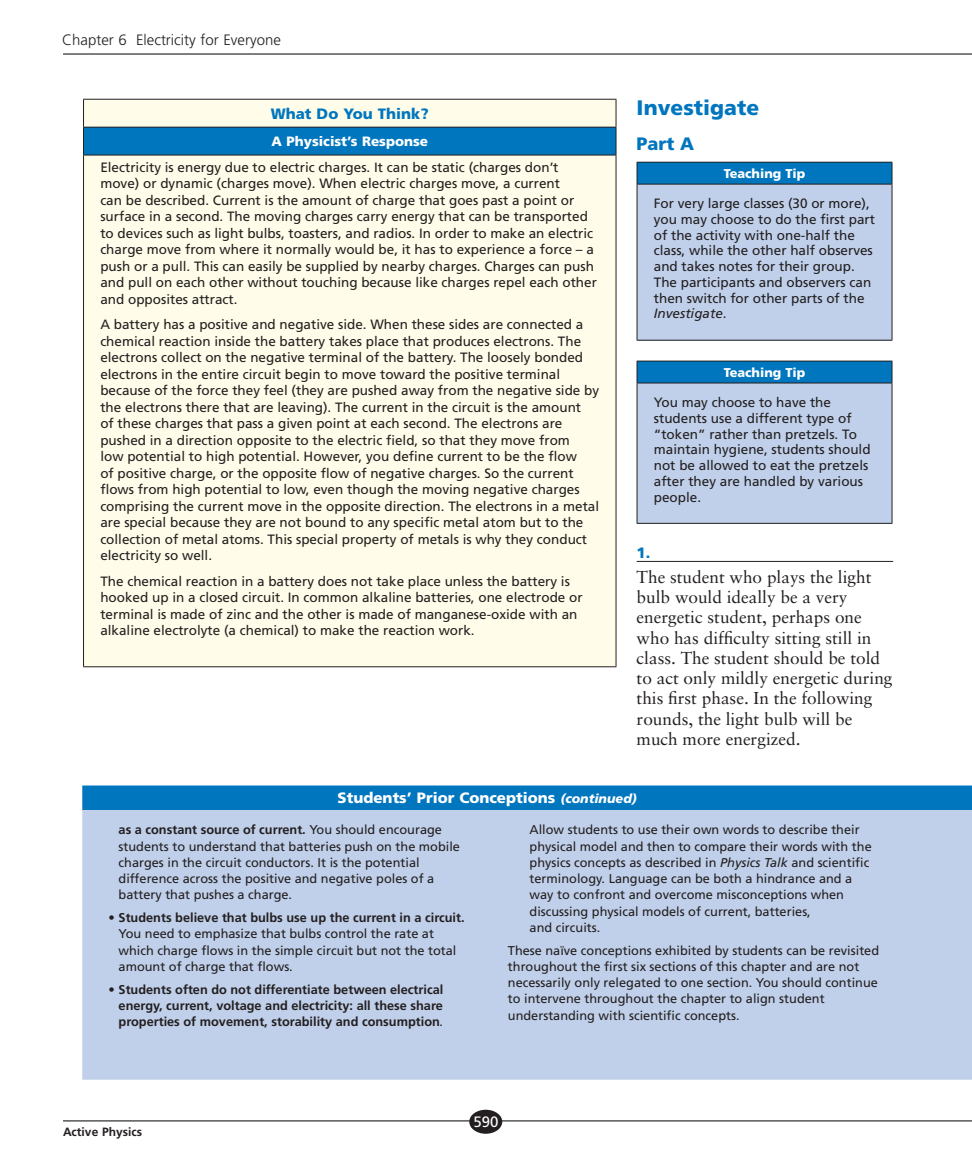
<style>
.page{position:relative;width:972px;height:1175px;background:#fff}
.page>*{position:absolute;margin:0;border:0;box-sizing:border-box;transform-origin:0 0}
.t1{font:900 21px "Frutiger";color:#0076be}
.t2{font:900 18px "Frutiger";color:#0076be}
.t3{font:17.25px/20.2px "Sabon";color:#231f20}
.t4{font:900 15px "Frutiger";color:#fff}
.t5{font:300 15px "Frutiger";color:#231f20}
.t6{font:900 15px "Frutiger";color:#0076be}
.t7{font:15px "Frutiger";color:#fff}
.t8{font:13.5px/16.5px "Frutiger";color:#231f20}
.t9{font:900 13.5px "Frutiger";color:#fff}
.t10{font:12.75px/16.2px "Frutiger";color:#231f20}
.t11{font:700 12.75px/16.2px "Frutiger";color:#231f20;text-align:justify}
.t12{font:900 12.75px "Frutiger";color:#fff}
.t13{font:700 12px "Frutiger";color:#231f20}
.s1{font-style:italic}
.s2{font-style:italic;font-size:12.75px}
.s3{font-weight:700}
.s4{font-weight:400;font-style:italic}
</style>
<div class="page">
<hr style="left:63px;top:54px;width:909px;height:1px;background:#000">
<hr style="left:63px;top:1120px;width:909px;height:1px;background:#000">
<div style="left:469px;top:1109px;width:33px;height:24px;background:#231f20;border-radius:50%"></div>
<hr style="left:637px;top:561px;width:256px;height:1px;background:#231f20">
<div style="left:637px;top:162px;width:255px;height:22px;background:#0076be"></div>
<div style="left:637px;top:184px;width:255px;height:156px;background:#c0d0ea"></div>
<svg style="left:892px;top:163px;width:1px;height:21px"></svg>
<hr style="left:637px;top:184px;width:255px;height:1px;background:#231f20">
<hr style="left:637px;top:184px;width:1px;height:156px;background:#231f20">
<hr style="left:892px;top:184px;width:1px;height:156px;background:#231f20">
<hr style="left:637px;top:162px;width:255px;height:1px;background:#231f20">
<svg style="left:637px;top:163px;width:1px;height:21px"></svg>
<hr style="left:637px;top:340px;width:255px;height:1px;background:#231f20">
<div style="left:637px;top:361px;width:255px;height:22px;background:#0076be"></div>
<div style="left:637px;top:383px;width:255px;height:140px;background:#c0d0ea"></div>
<svg style="left:892px;top:361px;width:1px;height:21px"></svg>
<hr style="left:637px;top:382px;width:255px;height:1px;background:#231f20">
<hr style="left:637px;top:383px;width:1px;height:140px;background:#231f20">
<hr style="left:892px;top:383px;width:1px;height:140px;background:#231f20">
<hr style="left:637px;top:361px;width:255px;height:1px;background:#231f20">
<svg style="left:637px;top:361px;width:1px;height:21px"></svg>
<hr style="left:637px;top:523px;width:255px;height:1px;background:#231f20">
<div style="left:82px;top:785px;width:890px;height:25px;background:#0076be"></div>
<div style="left:82px;top:810px;width:890px;height:269px;background:#c0d0ea"></div>
<div style="left:84px;top:100px;width:532px;height:566px;background:#fffde9"></div>
<div style="left:84px;top:127px;width:532px;height:28px;background:#0076be"></div>
<hr style="left:83px;top:155px;width:1px;height:511px;background:#231f20">
<hr style="left:616px;top:155px;width:1px;height:511px;background:#231f20">
<hr style="left:83px;top:99px;width:533px;height:1px;background:#231f20">
<hr style="left:83px;top:127px;width:533px;height:1px;background:#231f20">
<svg style="left:83px;top:100px;width:1px;height:55px"></svg>
<svg style="left:616px;top:100px;width:1px;height:55px"></svg>
<hr style="left:83px;top:155px;width:533px;height:1px;background:#231f20">
<hr style="left:83px;top:666px;width:533px;height:1px;background:#231f20">
<p class="t5" style="left:62px;top:31px;width:220px">Chapter 6 Electricity for Everyone</p>
<p class="t6" style="left:271px;top:105px;width:160px">What Do You Think?</p>
<p class="t9" style="left:271px;top:133px;width:158px">A Physicist’s Response</p>
<p class="t8" style="left:100px;top:158px;width:498px">Electricity is energy due to electric charges. It can be static (charges don’t move) or dynamic (charges move). When electric charges move, a current<br>can be described. Current is the amount of charge that goes past a point or surface in a second. The moving charges carry energy that can be transported to devices such as light bulbs, toasters, and radios. In order to make an electric charge move from where it normally would be, it has to experience a force – a push or a pull. This can easily be supplied by nearby charges. Charges can push and pull on each other without touching because like charges repel each other and opposites attract.</p>
<p class="t8" style="left:100px;top:316px;width:500px">A battery has a positive and negative side. When these sides are connected a chemical reaction inside the battery takes place that produces electrons. The electrons collect on the negative terminal of the battery. The loosely bonded electrons in the entire circuit begin to move toward the positive terminal because of the force they feel (they are pushed away from the negative side by the electrons there that are leaving). The current in the circuit is the amount<br>of these charges that pass a given point at each second. The electrons are pushed in a direction opposite to the electric field, so that they move from<br>low potential to high potential. However, you define current to be the flow<br>of positive charge, or the opposite flow of negative charges. So the current flows from high potential to low, even though the moving negative charges comprising the current move in the opposite direction. The electrons in a metal are special because they are not bound to any specific metal atom but to the collection of metal atoms. This special property of metals is why they conduct electricity so well.</p>
<p class="t8" style="left:100px;top:572px;width:484px">The chemical reaction in a battery does not take place unless the battery is hooked up in a closed circuit. In common alkaline batteries, one electrode or terminal is made of zinc and the other is made of manganese-oxide with an alkaline electrolyte (a chemical) to make the reaction work.</p>
<h1 class="t1" style="left:637px;top:95px;width:124px">Investigate</h1>
<h2 class="t2" style="left:637px;top:132px;width:59px">Part A</h2>
<p class="t12" style="left:724px;top:166px;width:83px">Teaching Tip</p>
<p class="t8" style="left:654px;top:195px;width:223px;line-height:15.8px">For very large classes (30 or more), you may choose to do the first part of the activity with one-half the class, while the other half observes and takes notes for their group.<br>The participants and observers can then switch for other parts of the<br><span class="s1">Investigate</span>.</p>
<p class="t12" style="left:724px;top:365px;width:83px">Teaching Tip</p>
<p class="t8" style="left:654px;top:394px;width:218px;line-height:15.8px">You may choose to have the students use a different type of “token” rather than pretzels. To maintain hygiene, students should not be allowed to eat the pretzels after they are handled by various people.</p>
<p class="t6" style="left:637px;top:544px;width:15px">1.</p>
<p class="t3" style="left:637px;top:566px;width:257px">The student who plays the light bulb would ideally be a very energetic student, perhaps one who has difficulty sitting still in class. The student should be told to act only mildly energetic during this first phase. In the following rounds, the light bulb will be much more energized.</p>
<p class="t4" style="left:338px;top:789px;width:301px">Students’ Prior Conceptions <span class="s2">(continued)</span></p>
<p class="t10" style="left:119px;top:821px;width:343px"><span class="s3">as a constant source of current.</span> You should encourage students to understand that batteries push on the mobile charges in the circuit conductors. It is the potential difference across the positive and negative poles of a battery that pushes a charge.</p>
<p class="t11" style="left:109px;top:909px;width:357px">• Students believe that bulbs use up the current in a circuit.</p>
<p class="t10" style="left:119px;top:925px;width:339px">You need to emphasize that bulbs control the rate at which charge flows in the simple circuit but not the total amount of charge that flows.</p>
<p class="t11" style="left:119px;top:981px;width:326px;text-indent:-10px">• Students often do not differentiate between electrical energy, current, voltage and electricity: all these share properties of movement, storability and consumption<span class="s4">.</span></p>
<p class="t10" style="left:530px;top:821px;width:344px">Allow students to use their own words to describe their physical model and then to compare their words with the physics concepts as described in <span class="s1">Physics Talk</span> and scientific terminology. Language can be both a hindrance and a way to confront and overcome misconceptions when discussing physical models of current, batteries,<br>and circuits.</p>
<p class="t10" style="left:508px;top:942px;width:373px">These naïve conceptions exhibited by students can be revisited throughout the first six sections of this chapter and are not necessarily only relegated to one section. You should continue to intervene throughout the chapter to align student understanding with scientific concepts.</p>
<p class="t13" style="left:63px;top:1124px;width:81px">Active Physics</p>
<p class="t7" style="left:474px;top:1112px;width:27px">590</p>
</div>
